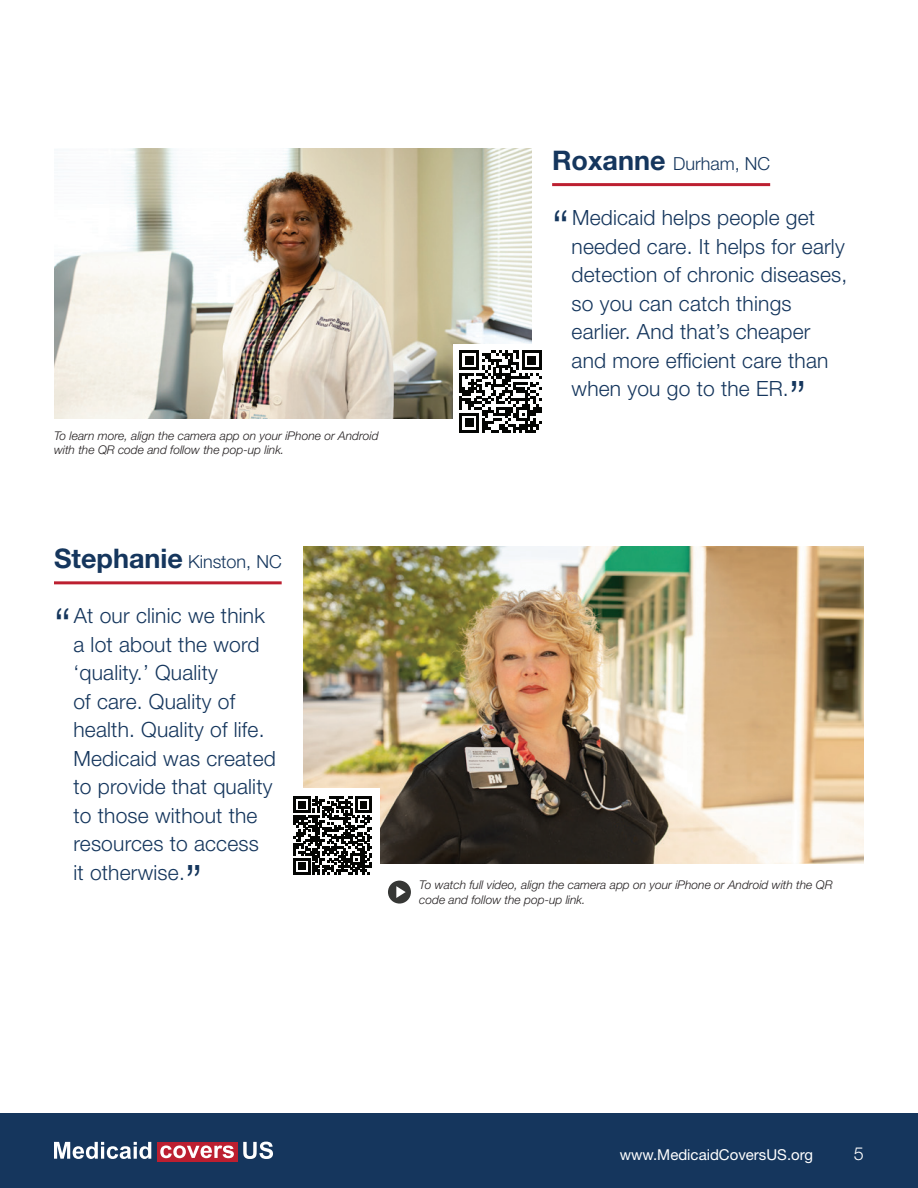
<style>
.page{position:relative;width:918px;height:1188px;background:#fff}
.page>*{position:absolute;margin:0;border:0;box-sizing:border-box;transform-origin:0 0}
.t1{font:300 21px/28.5px "Helvetica Neue";letter-spacing:.01em;color:#15365d}
.t2{font:300 18px "Helvetica Neue";color:#15365d}
.t3{font:300 18px "Helvetica Neue";color:#fff}
.t4{font:15px "Helvetica Neue";color:#fff}
.t5{font:italic 300 12px/14.4px "Helvetica Neue LT Std";color:#231f20}
.s1{font-weight:700;font-size:27px}
.s2{font-size:46.2px}
</style>
<div class="page">
<div style="left:0;top:1113px;width:918px;height:75px;background:#15365d"></div>
<div style="left:157px;top:1142px;width:81px;height:19px;background:#bc1f30"></div>
<svg style="left:54px;top:1142px;width:219px;height:17px"></svg>
<hr style="left:552px;top:183px;width:218px;height:3px;background:#bc1f30">
<hr style="left:54px;top:581px;width:228px;height:3px;background:#bc1f30">
<img style="left:54px;top:148px;width:478px;height:270px">
<img style="left:303px;top:547px;width:561px;height:317px">
<div style="left:453px;top:344px;width:95px;height:95px;background:#fff"></div>
<svg style="left:459px;top:350px;width:83px;height:83px"></svg>
<div style="left:286px;top:789px;width:94px;height:94px;background:#fff"></div>
<svg style="left:294px;top:797px;width:78px;height:77px"></svg>
<svg style="left:388px;top:881px;width:23px;height:23px"></svg>
<p class="t5" style="left:54px;top:428px;width:326px">To learn more, align the camera app on your iPhone or Android with the QR code and follow the pop-up link.</p>
<p class="t2" style="left:54px;top:550px;width:229px"><span class="s1">Stephanie</span> Kinston, NC</p>
<p class="t1" style="left:73px;top:601px;width:204px;text-indent:-19px"><span class="s2">“</span>At our clinic we think a lot about the word ‘quality.’ Quality<br>of care. Quality of health. Quality of life.<br>Medicaid was created to provide that quality to those without the resources to access<br>it otherwise.<span class="s2">”</span></p>
<p class="t2" style="left:552px;top:152px;width:220px"><span class="s1">Roxanne</span> Durham, NC</p>
<p class="t1" style="left:572px;top:203px;width:277px;text-indent:-19px"><span class="s2">“</span>Medicaid helps people get needed care. It helps for early detection of chronic diseases, so you can catch things earlier. And that’s cheaper and more efficient care than when you go to the ER.<span class="s2">”</span></p>
<p class="t5" style="left:419px;top:878px;width:415px">To watch full video, align the camera app on your iPhone or Android with the QR code and follow the pop-up link.</p>
<p class="t4" style="left:620px;top:1145px;width:195px">www.MedicaidCoversUS.org</p>
<p class="t3" style="left:854px;top:1142px;width:12px">5</p>
</div>
